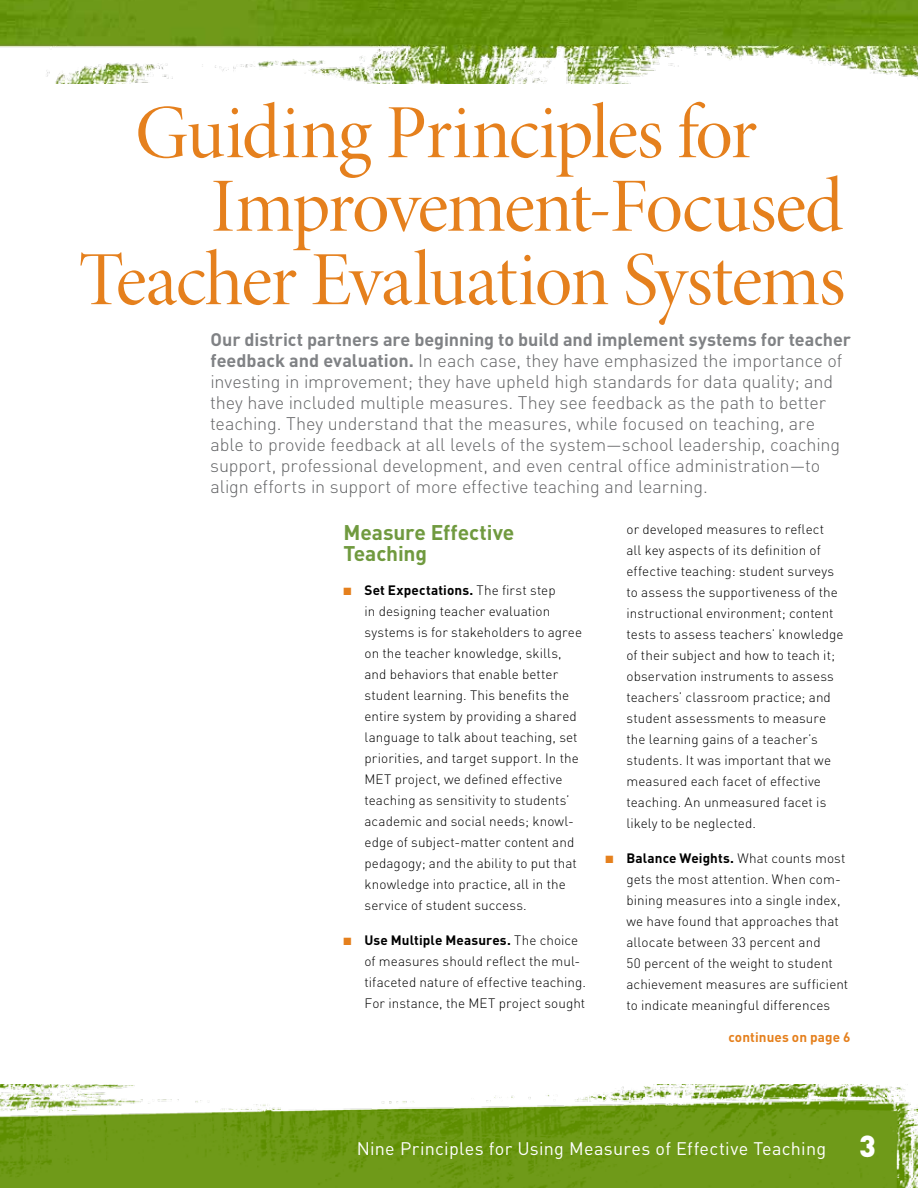
<style>
.page{position:relative;width:918px;height:1188px;background:#fff}
.page>*{position:absolute;margin:0;border:0;box-sizing:border-box;transform-origin:0 0}
.t1{font:76.95px "Minion Pro Disp";letter-spacing:-.02em;color:#e5801d}
.t2{font:700 21px/21px "DINOT";letter-spacing:-.005em;color:#709a3f}
.t3{font:300 18px/21px "DINOT";letter-spacing:-.005em;color:#636466}
.t4{font:18px "DINOT";letter-spacing:.015em;color:#fff}
.t5{font:300 13.5px/21px "DINOT";letter-spacing:.005em;color:#000}
.t6{font:700 13.5px "DINOT";letter-spacing:.005em;color:#e5801d}
.s1{font-weight:700;color:#808285}
.s2{color:#e5801d}
.s3{font-weight:700}
.s4{font-weight:900;font-size:30px}
</style>
<div class="page">
<img style="left:0;top:1084px;width:918px;height:104px">
<img style="left:0;top:0;width:918px;height:83px">
<h1 class="t1" style="left:135px;top:87px;width:623px">Guiding Principles for</h1>
<h1 class="t1" style="left:211px;top:160px;width:634px">Improvement-Focused</h1>
<h1 class="t1" style="left:79px;top:234px;width:768px">Teacher Evaluation Systems</h1>
<p class="t3" style="left:210px;top:328px;width:642px"><span class="s1">Our district partners are beginning to build and implement systems for teacher feedback and evaluation.</span> In each case, they have emphasized the importance of investing in improvement; they have upheld high standards for data quality; and they have included multiple measures. They see feedback as the path to better teaching. They understand that the measures, while focused on teaching, are able to provide feedback at all levels of the system—school leadership, coaching support, professional development, and even central office administration—to align efforts in support of more effective teaching and learning.</p>
<h2 class="t2" style="left:344px;top:521px;width:172px">Measure Effective<br>Teaching</h2>
<p class="t5" style="left:364px;top:579px;width:219px;text-indent:-21px"><span class="s2">■</span> <span class="s3">Set Expectations.</span> The first step<br>in designing teacher evaluation systems is for stakeholders to agree on the teacher knowledge, skills, and behaviors that enable better student learning. This benefits the entire system by providing a shared language to talk about teaching, set priorities, and target support. In the MET project, we defined effective teaching as sensitivity to students’ academic and social needs; knowl&shy;edge of subject-matter content and pedagogy; and the ability to put that knowledge into practice, all in the service of student success.</p>
<p class="t5" style="left:364px;top:929px;width:223px;text-indent:-21px"><span class="s2">■</span> <span class="s3">Use Multiple Measures.</span> The choice of measures should reflect the mul&shy;tifaceted nature of effective teaching.<br>For instance, the MET project sought</p>
<p class="t5" style="left:626px;top:518px;width:219px">or developed measures to reflect<br>all key aspects of its definition of effective teaching: student surveys to assess the supportiveness of the instructional environment; content tests to assess teachers’ knowledge of their subject and how to teach it; observation instruments to assess teachers’ classroom practice; and student assessments to measure the learning gains of a teacher’s students. It was important that we measured each facet of effective teaching. An unmeasured facet is likely to be neglected.</p>
<p class="t5" style="left:627px;top:847px;width:223px;text-indent:-21px"><span class="s2">■</span> <span class="s3">Balance Weights.</span> What counts most gets the most attention. When com&shy;bining measures into a single index, we have found that approaches that allocate between 33 percent and<br>50 percent of the weight to student achievement measures are sufficient to indicate meaningful differences</p>
<p class="t6" style="left:728px;top:1028px;width:124px">continues on page 6</p>
<h3 class="t4" style="left:357px;top:1137px;width:521px">Nine Principles for Using Measures of Effective Teaching <span class="s4">3</span></h3>
</div>
